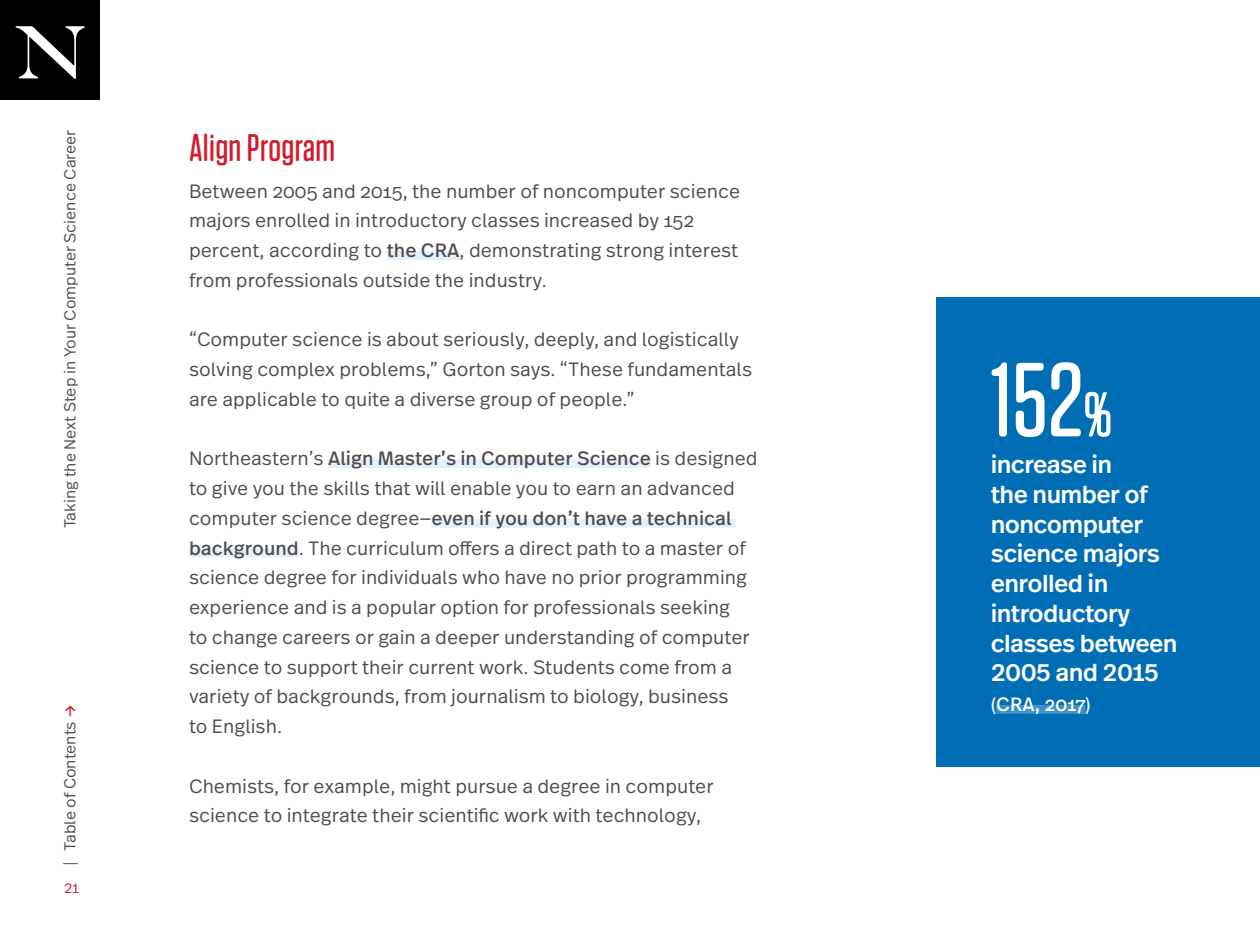
<style>
.page{position:relative;width:1260px;height:945px;background:#fff}
.page>*{position:absolute;margin:0;border:0;box-sizing:border-box;transform-origin:0 0}
.t1{font:500 105px "Tungsten Rounded";color:#fff}
.t2{font:500 38.5px "Tungsten Rounded";letter-spacing:.01em;color:#d41b2c}
.t3{font:500 24.5px/29.8px "Real Head Pro";color:#fff}
.t4{font:300 19.25px/29.8px "Real Text Pro";color:#4d4d4f}
.t5{font:19.25px "Real Text Pro";color:#fff}
.t6{font:300 15.75px "Real Text Pro";color:#4d4d4f}
.t7{font:300 14px "Real Head Pro";color:#d41b2c}
.s1{font-weight:400;color:#d41b2c}
.s2{font-weight:400}
.s3{font-size:63px}
.s4{font-family:"Real Head Pro";font-size:17.5px}
</style>
<div class="page">
<div style="left:0;top:0;width:100px;height:100px;background:#000"></div>
<svg style="left:16px;top:26px;width:69px;height:53px"></svg>
<div style="left:387px;top:251px;width:73px;height:9px;background:#e6f0f8"></div>
<div style="left:328px;top:459px;width:323px;height:9px;background:#e6f0f8"></div>
<div style="left:432px;top:519px;width:304px;height:9px;background:#e6f0f8"></div>
<div style="left:189px;top:549px;width:110px;height:8px;background:#e6f0f8"></div>
<div style="left:937px;top:297px;width:323px;height:469px;background:#006eb5"></div>
<div style="left:996px;top:705px;width:89px;height:9px;background:#4092c7"></div>
<p class="t6" style="left:59px;top:528px;width:400px;rotate:-90deg">Taking the Next Step in Your Computer Science Career</p>
<p class="t6" style="left:59px;top:866px;width:164px;rotate:-90deg">| Table of Contents <span class="s1">→</span></p>
<p class="t7" style="left:64px;top:879px;width:16px">21</p>
<h2 class="t2" style="left:189px;top:127px;width:148px">Align Program</h2>
<p class="t4" style="left:189px;top:175px;width:553px">Between 2005 and 2015, the number of noncomputer science majors enrolled in introductory classes increased by 152 percent, according to <span class="s2">the CRA</span>, demonstrating strong interest from professionals outside the industry.</p>
<p class="t4" style="left:189px;top:324px;width:565px">“Computer science is about seriously, deeply, and logistically solving complex problems,” Gorton says. “These fundamentals are applicable to quite a diverse group of people.”</p>
<p class="t4" style="left:189px;top:443px;width:570px">Northeastern’s <span class="s2">Align Master’s in Computer Science</span> is designed to give you the skills that will enable you to earn an advanced computer science degree—<span class="s2">even if you don’t have a technical background</span>. The curriculum offers a direct path to a master of science degree for individuals who have no prior programming experience and is a popular option for professionals seeking<br>to change careers or gain a deeper understanding of computer science to support their current work. Students come from a variety of backgrounds, from journalism to biology, business<br>to English.</p>
<p class="t4" style="left:189px;top:770px;width:526px">Chemists, for example, might pursue a degree in computer science to integrate their scientific work with technology,</p>
<h1 class="t1" style="left:991px;top:345px;width:123px">152<span class="s3">%</span></h1>
<p class="t3" style="left:991px;top:449px;width:187px">increase in<br>the number of noncomputer science majors enrolled in introductory classes between<br>2005 and 2015</p>
<p class="t5" style="left:991px;top:691px;width:101px"><span class="s4">(</span>CRA, 2017<span class="s4">)</span></p>
</div>
